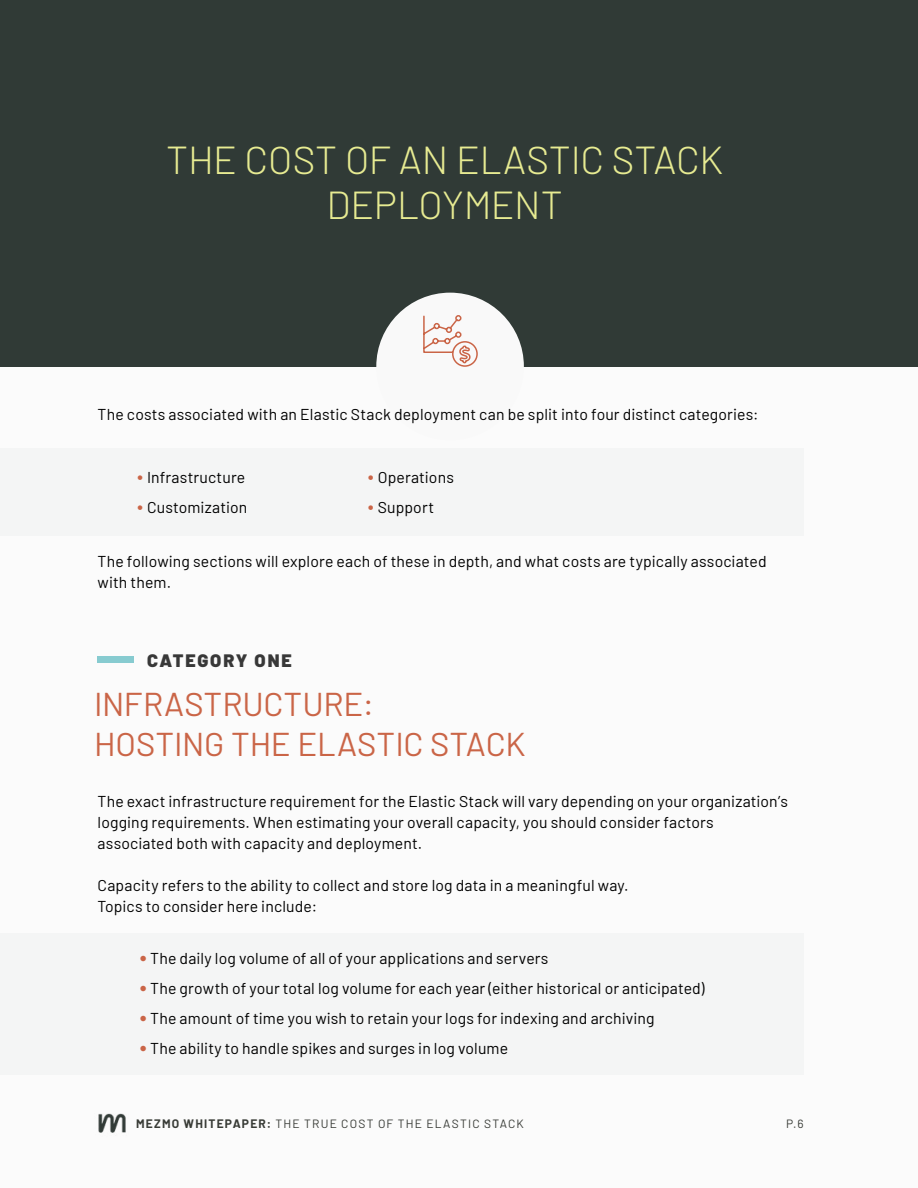
<style>
.page{position:relative;width:918px;height:1188px;background:#fbfbfb}
.page>*{position:absolute;margin:0;border:0;box-sizing:border-box;transform-origin:0 0}
.t1{font:300 39px/45px "Barlow";letter-spacing:-.005em;color:#e7eb92;text-align:center}
.t2{font:33px/39.6px "Barlow";letter-spacing:-.005em;color:#ca6547}
.t3{font:900 18px "Barlow";letter-spacing:.1em;color:#383838}
.t4{font:15.75px/21px "Barlow";letter-spacing:.01em;color:#000}
.t5{font:12px "Barlow";letter-spacing:.105em;color:#383b36}
.s1{font-size:19.5px;color:#ca6547}
.s2{font-weight:900;font-size:19.5px;color:#ca6547}
.s3{font-weight:700}
</style>
<div class="page">
<div style="left:0;top:449px;width:803px;height:87px;background:#f4f5f5"></div>
<div style="left:0;top:933px;width:803px;height:142px;background:#f4f5f5"></div>
<div style="left:0;top:0;width:918px;height:367px;background:#303a36"></div>
<div style="left:98px;top:657px;width:36px;height:6px;background:#87cbd0"></div>
<div style="left:376px;top:293px;width:148px;height:147px;background:#f9f9f9;border-radius:50%"></div>
<svg style="left:423px;top:315px;width:55px;height:52px"></svg>
<img style="left:98px;top:1113px;width:28px;height:20px">
<h1 class="t1" style="left:166px;top:135px;width:559px">THE COST OF AN ELASTIC STACK<br>DEPLOYMENT</h1>
<p class="t4" style="left:98px;top:402px;width:663px">The costs associated with an Elastic Stack deployment can be split into four distinct categories:</p>
<p class="t4" style="left:137px;top:466px;width:110px"><span class="s1">•</span> Infrastructure</p>
<p class="t4" style="left:137px;top:496px;width:112px"><span class="s1">•</span> Customization</p>
<p class="t4" style="left:368px;top:466px;width:88px"><span class="s1">•</span> Operations</p>
<p class="t4" style="left:368px;top:496px;width:68px"><span class="s1">•</span> Support</p>
<p class="t4" style="left:98px;top:549px;width:671px">The following sections will explore each of these in depth, and what costs are typically associated with them.</p>
<p class="t3" style="left:147px;top:647px;width:146px">CATEGORY ONE</p>
<h2 class="t2" style="left:94px;top:682px;width:433px">INFRASTRUCTURE:<br>HOSTING THE ELASTIC STACK</h2>
<p class="t4" style="left:98px;top:789px;width:692px">The exact infrastructure requirement for the Elastic Stack will vary depending on your organization’s logging requirements. When estimating your overall capacity, you should consider factors associated both with capacity and deployment.</p>
<p class="t4" style="left:98px;top:873px;width:533px">Capacity refers to the ability to collect and store log data in a meaningful way.<br>Topics to consider here include:</p>
<p class="t4" style="left:140px;top:947px;width:410px"><span class="s2">•</span> The daily log volume of all of your applications and servers</p>
<p class="t4" style="left:140px;top:977px;width:566px"><span class="s2">•</span> The growth of your total log volume for each year (either historical or anticipated)</p>
<p class="t4" style="left:140px;top:1007px;width:516px"><span class="s2">•</span> The amount of time you wish to retain your logs for indexing and archiving</p>
<p class="t4" style="left:140px;top:1037px;width:370px"><span class="s2">•</span> The ability to handle spikes and surges in log volume</p>
<p class="t5" style="left:136px;top:1115px;width:389px"><span class="s3">MEZMO WHITEPAPER:</span> THE TRUE COST OF THE ELASTIC STACK</p>
<p class="t5" style="left:786px;top:1115px;width:19px">P.6</p>
</div>
